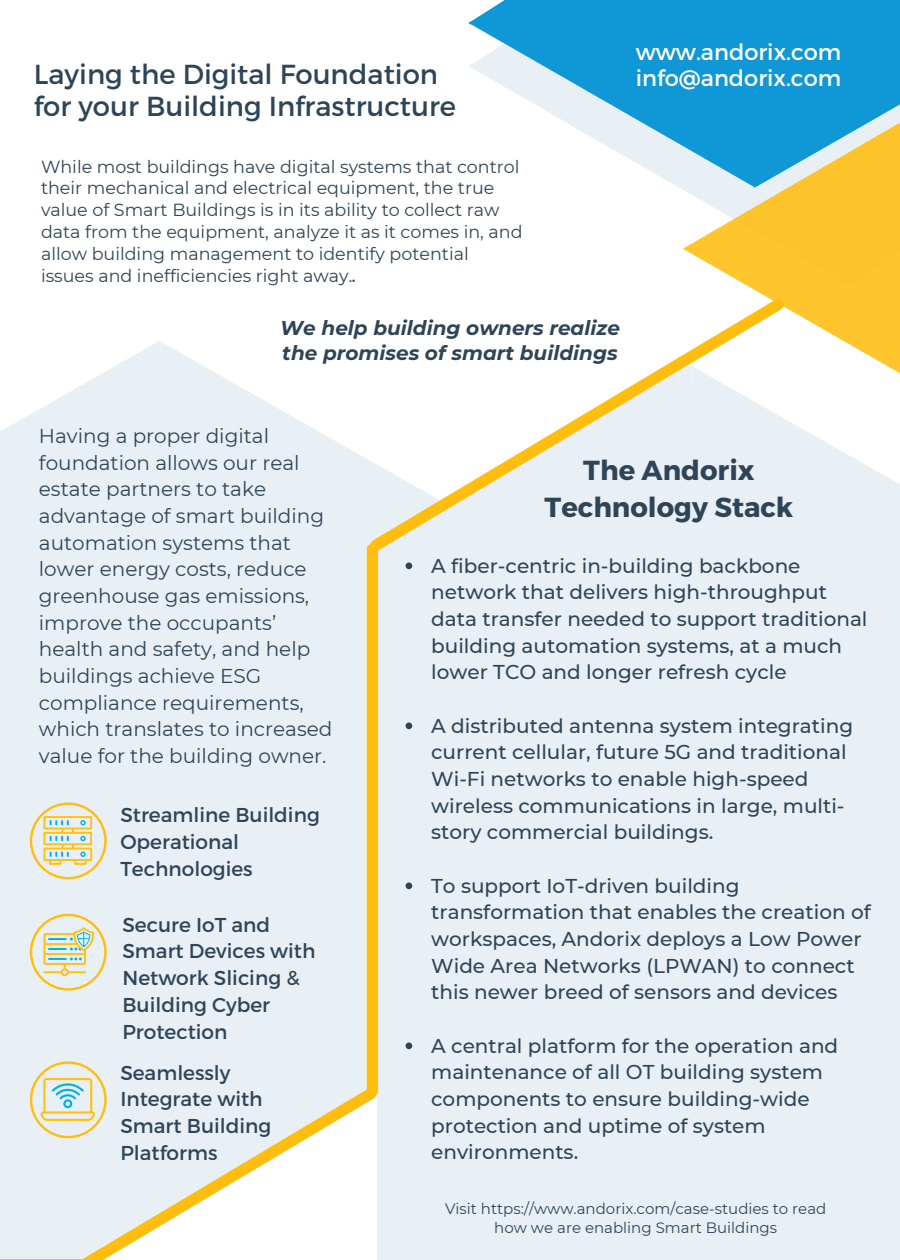
<style>
.page{position:relative;width:900px;height:1260px;background:#fff}
.page>*{position:absolute;margin:0;border:0;box-sizing:border-box;transform-origin:0 0}
.t1{font:27.5px "Montserrat";color:#2e4557}
.t2{font:700 27.5px "Montserrat";color:#2e4557}
.t3{font:22.5px "Montserrat";color:#fff}
.t4{font:500 20px/26.8px "Montserrat";color:#2e4557}
.t5{font:20px/26.8px "Montserrat";color:#2e4557}
.t6{font:italic 700 20px/25px "Montserrat";color:#2e4557}
.t7{font:17.5px/22px "Montserrat";color:#2e4557}
.t8{font:15px/18.8px "Montserrat";color:#2e4557;text-align:center}
.s1{font-weight:500;font-style:italic}
</style>
<div class="page">
<svg style="left:583px;top:132px;width:100px;height:55px;fill:#e9f0f5"></svg>
<svg style="left:468px;top:0;width:215px;height:132px;fill:#1097d5"></svg>
<svg style="left:683px;top:0;width:217px;height:366px;background:#8cb69b"></svg>
<div style="left:0;top:576px;width:368px;height:682px;background:#e9f0f5"></div>
<svg style="left:0;top:341px;width:160px;height:503px"></svg>
<svg style="left:161px;top:342px;width:285px;height:504px"></svg>
<div style="left:139px;top:358px;width:43px;height:448px;background:#e9f0f5"></div>
<div style="left:456px;top:652px;width:444px;height:608px;background:#e9f0f5"></div>
<div style="left:377px;top:581px;width:482px;height:679px;background:#e9f0f5"></div>
<div style="left:446px;top:561px;width:222px;height:20px;background:#e9f0f5"></div>
<svg style="left:704px;top:366px;width:196px;height:286px;fill:#e9f0f5"></svg>
<div style="left:668px;top:389px;width:36px;height:373px;background:#e9f0f5"></div>
<svg style="left:360px;top:289px;width:434px;height:272px"></svg>
<div style="left:367px;top:549px;width:11px;height:542px;background:#ffbd0d"></div>
<svg style="left:30px;top:802px;width:77px;height:77px"></svg>
<svg style="left:30px;top:914px;width:77px;height:77px"></svg>
<svg style="left:30px;top:1061px;width:344px;height:199px"></svg>
<svg style="left:406px;top:563px;width:6px;height:6px"></svg>
<svg style="left:406px;top:723px;width:6px;height:6px"></svg>
<svg style="left:406px;top:883px;width:6px;height:6px"></svg>
<svg style="left:406px;top:1043px;width:6px;height:6px"></svg>
<p class="t1" style="left:34px;top:57px;width:406px">Laying the Digital Foundation</p>
<p class="t1" style="left:34px;top:89px;width:424px">for your Building Infrastructure</p>
<p class="t7" style="left:41px;top:155px;width:483px">While most buildings have digital systems that control their mechanical and electrical equipment, the true value of Smart Buildings is in its ability to collect raw data from the equipment, analyze it as it comes in, and allow building management to identify potential issues and inefficiencies right away.<span class="s1">.</span></p>
<p class="t6" style="left:280px;top:316px;width:341px">We help building owners realize the promises of smart buildings</p>
<p class="t3" style="left:636px;top:37px;width:207px">www.andorix.com</p>
<p class="t3" style="left:636px;top:64px;width:207px">info@andorix.com</p>
<p class="t5" style="left:39px;top:422px;width:295px">Having a proper digital foundation allows our real estate partners to take advantage of smart building automation systems that lower energy costs, reduce greenhouse gas emissions, improve the occupants’ health and safety, and help buildings achieve ESG compliance requirements, which translates to increased value for the building owner.</p>
<p class="t5" style="left:120px;top:801px;width:201px">Streamline Building<br>Operational<br>Technologies</p>
<p class="t5" style="left:122px;top:910px;width:195px">Secure IoT and<br>Smart Devices with<br>Network Slicing &amp;<br>Building Cyber<br>Protection</p>
<p class="t5" style="left:120px;top:1058px;width:152px">Seamlessly<br>Integrate with<br>Smart Building<br>Platforms</p>
<p class="t2" style="left:583px;top:452px;width:173px">The Andorix</p>
<p class="t2" style="left:545px;top:489px;width:250px">Technology Stack</p>
<p class="t4" style="left:431px;top:552px;width:438px">A fiber-centric in-building backbone network that delivers high-throughput data transfer needed to support traditional building automation systems, at a much lower TCO and longer refresh cycle</p>
<p class="t4" style="left:431px;top:712px;width:423px">A distributed antenna system integrating current cellular, future 5G and traditional Wi-Fi networks to enable high-speed wireless communications in large, multi&shy;story commercial buildings.</p>
<p class="t4" style="left:431px;top:872px;width:441px">To support IoT-driven building transformation that enables the creation of workspaces, Andorix deploys a Low Power Wide Area Networks (LPWAN) to connect this newer breed of sensors and devices</p>
<p class="t4" style="left:431px;top:1032px;width:409px">A central platform for the operation and maintenance of all OT building system components to ensure building-wide protection and uptime of system environments.</p>
<p class="t8" style="left:445px;top:1199px;width:383px">Visit https://www.andorix.com/case-studies to read how we are enabling Smart Buildings</p>
</div>
